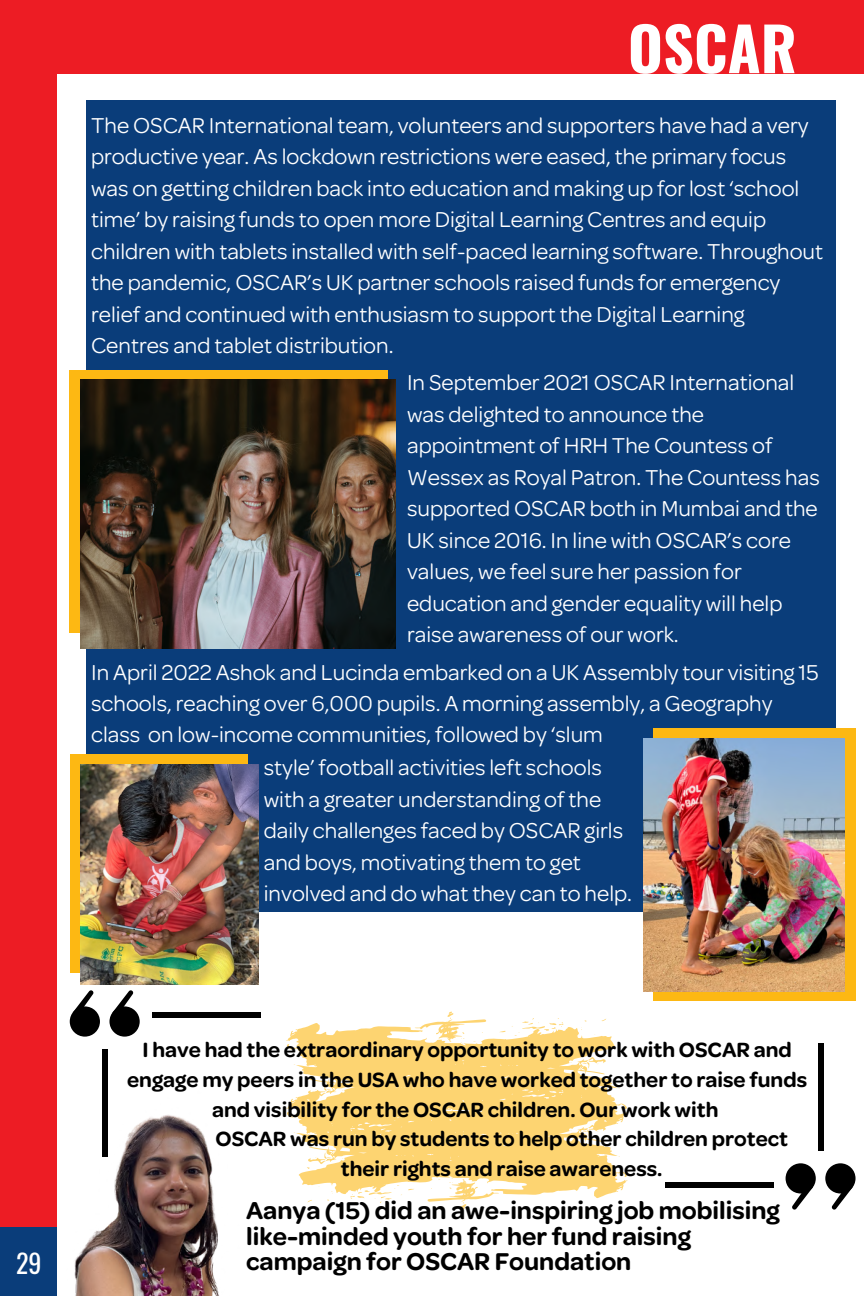
<style>
.page{position:relative;width:864px;height:1296px;background:#fff}
.page>*{position:absolute;margin:0;border:0;box-sizing:border-box;transform-origin:0 0}
.t1{font:700 60px "Oswald";color:#fff}
.t2{font:600 26px/25.6px "Omnes";color:#000}
.t3{font:26px "Oswald";color:#fff}
.t4{font:23px/31.6px "Omnes";color:#fff}
.t5{font:600 22px/30px "Omnes";color:#000;text-align:center}
</style>
<div class="page">
<div style="left:40px;top:0;width:824px;height:74px;background:#ed1c24"></div>
<div style="left:0;top:0;width:57px;height:1296px;background:#ed1c24"></div>
<div style="left:86px;top:100px;width:750px;height:811px;background:#0a3d7a"></div>
<div style="left:653px;top:728px;width:202px;height:273px;background:#fdb813"></div>
<img style="left:643px;top:738px;width:201px;height:254px">
<div style="left:70px;top:755px;width:178px;height:218px;background:#fdb813"></div>
<img style="left:80px;top:764px;width:178px;height:220px">
<div style="left:70px;top:370px;width:318px;height:262px;background:#fdb813"></div>
<img style="left:80px;top:380px;width:315px;height:268px">
<div style="left:786px;top:1163px;width:30px;height:31px;background:#000;border-radius:50%"></div>
<svg style="left:791px;top:1187px;width:22px;height:23px"></svg>
<div style="left:825px;top:1163px;width:31px;height:31px;background:#000;border-radius:50%"></div>
<svg style="left:831px;top:1187px;width:22px;height:23px"></svg>
<div style="left:818px;top:1043px;width:5px;height:108px;background:#000"></div>
<div style="left:665px;top:1182px;width:108px;height:6px;background:#000"></div>
<svg style="left:286px;top:1012px;width:342px;height:197px;fill:#fdd471"></svg>
<div style="left:0;top:1227px;width:57px;height:69px;background:#0a3d7a"></div>
<div style="left:109px;top:1006px;width:31px;height:31px;background:#000;border-radius:50%"></div>
<svg style="left:112px;top:990px;width:22px;height:23px"></svg>
<div style="left:70px;top:1006px;width:30px;height:31px;background:#000;border-radius:50%"></div>
<svg style="left:73px;top:990px;width:21px;height:22px"></svg>
<div style="left:102px;top:1049px;width:6px;height:108px;background:#000"></div>
<div style="left:152px;top:1012px;width:108px;height:6px;background:#000"></div>
<img style="left:74px;top:1115px;width:145px;height:181px">
<h1 class="t1" style="left:628px;top:2px;width:170px">OSCAR</h1>
<p class="t4" style="left:91px;top:110px;width:733px">The OSCAR International team, volunteers and supporters have had a very productive year. As lockdown restrictions were eased, the primary focus was on getting children back into education and making up for lost ‘school time’ by raising funds to open more Digital Learning Centres and equip children with tablets installed with self-paced learning software. Throughout the pandemic, OSCAR’s UK partner schools raised funds for emergency relief and continued with enthusiasm to support the Digital Learning Centres and tablet distribution.</p>
<p class="t4" style="left:407px;top:367px;width:414px">In September 2021 OSCAR International was delighted to announce the appointment of HRH The Countess of Wessex as Royal Patron. The Countess has supported OSCAR both in Mumbai and the UK since 2016. In line with OSCAR’s core values, we feel sure her passion for education and gender equality will help raise awareness of our work.</p>
<p class="t4" style="left:91px;top:656px;width:729px">In April 2022 Ashok and Lucinda embarked on a UK Assembly tour visiting 15 schools, reaching over 6,000 pupils. A morning assembly, a Geography class on low-income communities, followed by ‘slum</p>
<p class="t4" style="left:264px;top:752px;width:370px">style’ football activities left schools with a greater understanding of the daily challenges faced by OSCAR girls and boys, motivating them to get involved and do what they can to help.</p>
<p class="t3" style="left:16px;top:1243px;width:27px">29</p>
<p class="t5" style="left:127px;top:1035px;width:681px">I have had the extraordinary opportunity to work with OSCAR and engage my peers in the USA who have worked together to raise funds and visibility for the OSCAR children. Our work with</p>
<p class="t5" style="left:215px;top:1123px;width:574px">OSCAR was run by students to help other children protect their rights and raise awareness.</p>
<p class="t2" style="left:246px;top:1198px;width:535px">Aanya (15) did an awe-inspiring job mobilising like-minded youth for her fund raising campaign for OSCAR Foundation</p>
</div>
